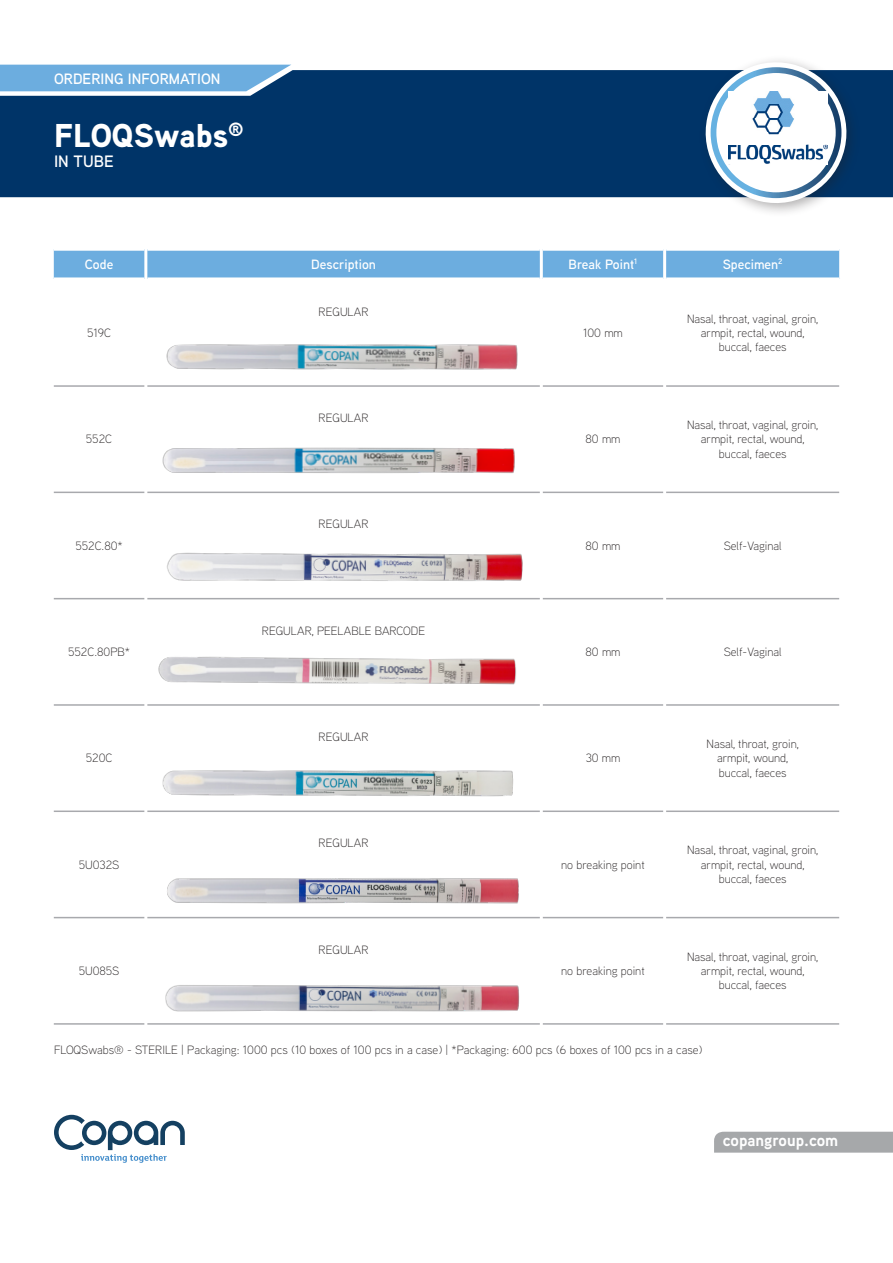
<style>
.page{position:relative;width:893px;height:1263px;background:#fff}
.page>*{position:absolute;margin:0;border:0;box-sizing:border-box;transform-origin:0 0}
.t1{font:900 33px "Aaux Next";color:#fff}
.t2{font:700 16.5px "Aaux Next";color:#fff}
.t3{font:600 16.5px "Aaux Next";color:#fff}
.t4{font:600 15px "Aaux Next";color:#fff}
.t5{font:600 13.5px "Aaux Next";color:#fff}
.t6{font:300 12px "Aaux Next";color:#231f20}
</style>
<div class="page">
<div style="left:714px;top:1132px;width:179px;height:20px;background:#a6a8aa"></div>
<div style="left:54px;top:251px;width:785px;height:26px;background:#6caddf"></div>
<hr style="left:144px;top:248px;width:3px;height:31px;background:#fff">
<hr style="left:540px;top:248px;width:3px;height:31px;background:#fff">
<hr style="left:663px;top:248px;width:3px;height:31px;background:#fff">
<hr style="left:54px;top:385px;width:90px;height:2px;background:#a8a9ad">
<hr style="left:147px;top:385px;width:393px;height:2px;background:#a8a9ad">
<hr style="left:543px;top:385px;width:120px;height:2px;background:#a8a9ad">
<hr style="left:666px;top:385px;width:173px;height:2px;background:#a8a9ad">
<hr style="left:54px;top:492px;width:90px;height:1px;background:#a8a9ad">
<hr style="left:147px;top:492px;width:393px;height:1px;background:#a8a9ad">
<hr style="left:543px;top:492px;width:120px;height:1px;background:#a8a9ad">
<hr style="left:666px;top:492px;width:173px;height:1px;background:#a8a9ad">
<hr style="left:54px;top:598px;width:90px;height:1px;background:#a8a9ad">
<hr style="left:147px;top:598px;width:393px;height:1px;background:#a8a9ad">
<hr style="left:543px;top:598px;width:120px;height:1px;background:#a8a9ad">
<hr style="left:666px;top:598px;width:173px;height:1px;background:#a8a9ad">
<hr style="left:54px;top:704px;width:90px;height:2px;background:#a8a9ad">
<hr style="left:147px;top:704px;width:393px;height:2px;background:#a8a9ad">
<hr style="left:543px;top:704px;width:120px;height:2px;background:#a8a9ad">
<hr style="left:666px;top:704px;width:173px;height:2px;background:#a8a9ad">
<hr style="left:54px;top:810px;width:90px;height:2px;background:#a8a9ad">
<hr style="left:147px;top:810px;width:393px;height:2px;background:#a8a9ad">
<hr style="left:543px;top:810px;width:120px;height:2px;background:#a8a9ad">
<hr style="left:666px;top:810px;width:173px;height:2px;background:#a8a9ad">
<hr style="left:54px;top:917px;width:90px;height:1px;background:#a8a9ad">
<hr style="left:147px;top:917px;width:393px;height:1px;background:#a8a9ad">
<hr style="left:543px;top:917px;width:120px;height:1px;background:#a8a9ad">
<hr style="left:666px;top:917px;width:173px;height:1px;background:#a8a9ad">
<hr style="left:54px;top:1023px;width:90px;height:2px;background:#a8a9ad">
<hr style="left:147px;top:1023px;width:393px;height:2px;background:#a8a9ad">
<hr style="left:543px;top:1023px;width:120px;height:2px;background:#a8a9ad">
<hr style="left:666px;top:1023px;width:173px;height:2px;background:#a8a9ad">
<img style="left:166px;top:344px;width:352px;height:26px">
<img style="left:162px;top:447px;width:353px;height:26px">
<img style="left:167px;top:552px;width:356px;height:29px">
<img style="left:158px;top:656px;width:358px;height:29px">
<img style="left:162px;top:770px;width:352px;height:27px">
<img style="left:167px;top:878px;width:352px;height:26px">
<img style="left:165px;top:985px;width:355px;height:27px">
<div style="left:0;top:70px;width:893px;height:127px;background:#003468"></div>
<svg style="left:0;top:65px;width:291px;height:26px;background:#6caada"></svg>
<div style="left:698px;top:55px;width:163px;height:163px;background:#231f20;opacity:.35"></div>
<svg style="left:692px;top:55px;width:168px;height:154px"></svg>
<svg style="left:713px;top:70px;width:126px;height:125px"></svg>
<div style="left:711px;top:67px;width:130px;height:131px;border:6px solid #fff;border-radius:50%"></div>
<img style="left:728px;top:91px;width:100px;height:74px">
<svg style="left:54px;top:1115px;width:131px;height:48px"></svg>
<p class="t4" style="left:54px;top:68px;width:168px">ORDERING INFORMATION</p>
<p class="t1" style="left:54px;top:112px;width:191px">FLOQSwabs<sup>®</sup></p>
<p class="t3" style="left:54px;top:150px;width:61px">IN TUBE</p>
<p class="t5" style="left:85px;top:255px;width:30px">Code</p>
<p class="t5" style="left:311px;top:255px;width:66px">Description</p>
<p class="t5" style="left:569px;top:255px;width:70px">Break Point<sup>1</sup></p>
<p class="t5" style="left:723px;top:255px;width:61px">Specimen<sup>2</sup></p>
<p class="t6" style="left:87px;top:325px;width:25px">519C</p>
<p class="t6" style="left:319px;top:304px;width:51px">REGULAR</p>
<p class="t6" style="left:583px;top:325px;width:41px">100 mm</p>
<p class="t6" style="left:687px;top:310px;width:133px">Nasal, throat, vaginal, groin,</p>
<p class="t6" style="left:701px;top:325px;width:105px">armpit, rectal, wound,</p>
<p class="t6" style="left:719px;top:339px;width:69px">buccal, faeces</p>
<p class="t6" style="left:86px;top:431px;width:28px">552C</p>
<p class="t6" style="left:319px;top:410px;width:51px">REGULAR</p>
<p class="t6" style="left:586px;top:431px;width:36px">80 mm</p>
<p class="t6" style="left:687px;top:417px;width:133px">Nasal, throat, vaginal, groin,</p>
<p class="t6" style="left:701px;top:431px;width:105px">armpit, rectal, wound,</p>
<p class="t6" style="left:719px;top:446px;width:69px">buccal, faeces</p>
<p class="t6" style="left:319px;top:516px;width:51px">REGULAR</p>
<p class="t6" style="left:75px;top:537px;width:49px">552C.80*</p>
<p class="t6" style="left:586px;top:537px;width:36px">80 mm</p>
<p class="t6" style="left:724px;top:537px;width:60px">Self-Vaginal</p>
<p class="t6" style="left:262px;top:623px;width:165px">REGULAR, PEELABLE BARCODE</p>
<p class="t6" style="left:68px;top:644px;width:63px">552C.80PB*</p>
<p class="t6" style="left:586px;top:644px;width:36px">80 mm</p>
<p class="t6" style="left:724px;top:644px;width:60px">Self-Vaginal</p>
<p class="t6" style="left:86px;top:750px;width:28px">520C</p>
<p class="t6" style="left:319px;top:729px;width:51px">REGULAR</p>
<p class="t6" style="left:586px;top:750px;width:36px">30 mm</p>
<p class="t6" style="left:706px;top:736px;width:94px">Nasal, throat, groin,</p>
<p class="t6" style="left:717px;top:750px;width:73px">armpit, wound,</p>
<p class="t6" style="left:719px;top:764px;width:69px">buccal, faeces</p>
<p class="t6" style="left:79px;top:856px;width:42px">5U032S</p>
<p class="t6" style="left:319px;top:835px;width:51px">REGULAR</p>
<p class="t6" style="left:561px;top:856px;width:85px">no breaking point</p>
<p class="t6" style="left:687px;top:842px;width:133px">Nasal, throat, vaginal, groin,</p>
<p class="t6" style="left:701px;top:856px;width:105px">armpit, rectal, wound,</p>
<p class="t6" style="left:719px;top:871px;width:69px">buccal, faeces</p>
<p class="t6" style="left:79px;top:963px;width:42px">5U085S</p>
<p class="t6" style="left:319px;top:941px;width:51px">REGULAR</p>
<p class="t6" style="left:561px;top:963px;width:85px">no breaking point</p>
<p class="t6" style="left:687px;top:948px;width:133px">Nasal, throat, vaginal, groin,</p>
<p class="t6" style="left:701px;top:963px;width:105px">armpit, rectal, wound,</p>
<p class="t6" style="left:719px;top:977px;width:69px">buccal, faeces</p>
<p class="t6" style="left:54px;top:1042px;width:650px">FLOQSwabs® - STERILE | Packaging: 1000 pcs (10 boxes of 100 pcs in a case) | *Packaging: 600 pcs (6 boxes of 100 pcs in a case)</p>
<p class="t2" style="left:723px;top:1128px;width:117px">copangroup.com</p>
</div>
